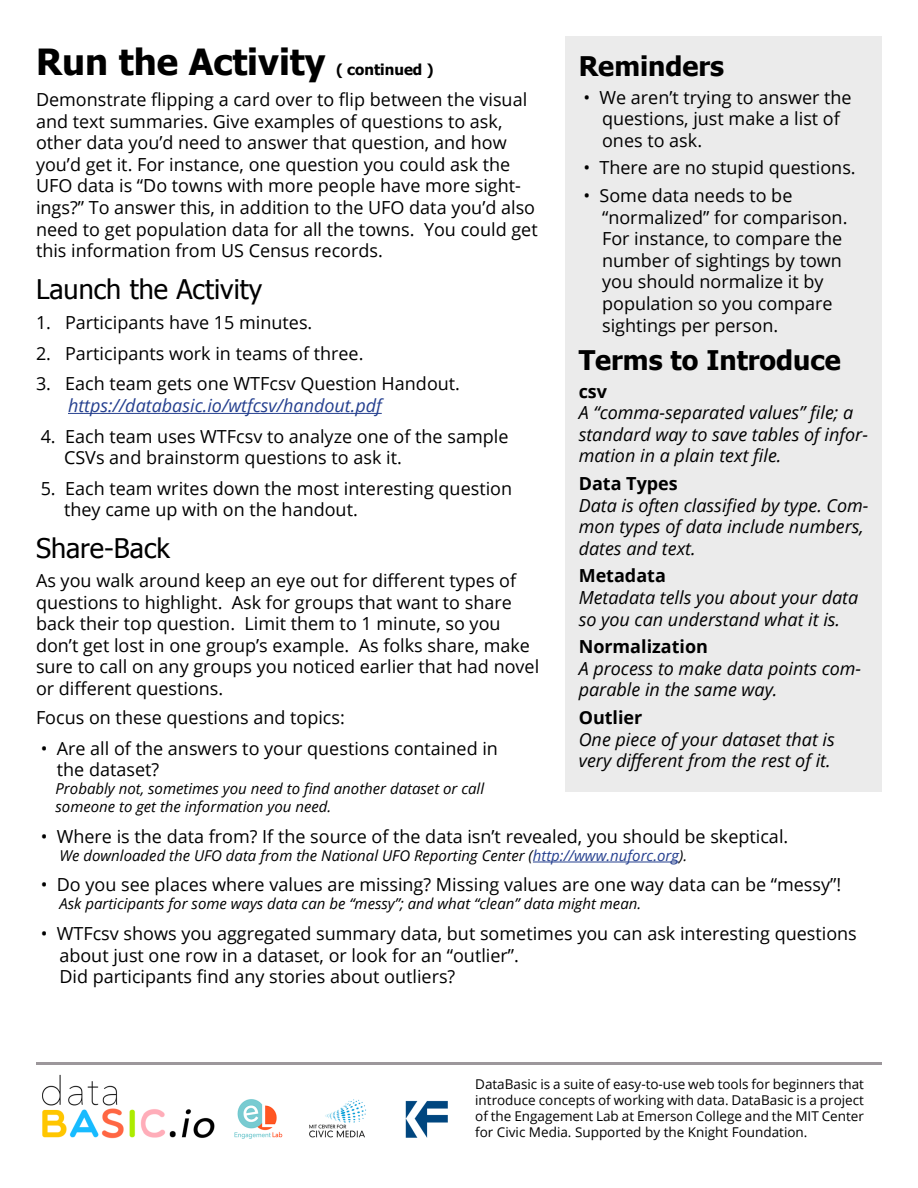
<style>
.page{position:relative;width:918px;height:1188px;background:#fff}
.page>*{position:absolute;margin:0;border:0;box-sizing:border-box;transform-origin:0 0}
.t1{font:700 36px "Tahoma";color:#000}
.t2{font:27px "Tahoma";color:#000}
.t3{font:700 27px "Tahoma";color:#000}
.t4{font:18px/21.6px "Open Sans";color:#000}
.t5{font:italic 18px/21.6px "Open Sans";color:#000}
.t6{font:700 18px "Open Sans";color:#000}
.t7{font:italic 18px "Open Sans";color:#25408f}
.t8{font:italic 15px/18px "Open Sans";color:#000}
.t9{font:700 15px "Tahoma";color:#000}
.t10{font:13.5px/16.2px "Open Sans";color:#000;text-align:justify}
.s1{color:#25408f}
</style>
<div class="page">
<hr style="left:36px;top:1062px;width:846px;height:3px;background:#9c979b">
<img style="left:43px;top:1074px;width:405px;height:65px">
<hr style="left:68px;top:413px;width:314px;height:1px;background:#25408f">
<hr style="left:533px;top:862px;width:146px;height:1px;background:#25408f">
<div style="left:565px;top:37px;width:317px;height:755px;background:#ebebeb"></div>
<h1 class="t1" style="left:36px;top:37px;width:291px">Run the Activity</h1>
<h2 class="t3" style="left:579px;top:47px;width:147px">Reminders</h2>
<p class="t4" style="left:602px;top:86px;width:251px;text-indent:-19px">• We aren’t trying to answer the questions, just make a list of ones to ask.</p>
<p class="t4" style="left:583px;top:157px;width:274px">• There are no stupid questions.</p>
<p class="t4" style="left:602px;top:184px;width:247px;text-indent:-19px">• Some data needs to be “normalized” for comparison.<br>For instance, to compare the number of sightings by town you should normalize it by population so you compare sightings per person.</p>
<h2 class="t3" style="left:579px;top:341px;width:264px">Terms to Introduce</h2>
<p class="t6" style="left:579px;top:378px;width:30px">csv</p>
<p class="t5" style="left:579px;top:401px;width:291px">A “comma-separated values” file; a standard way to save tables of infor&shy;mation in a plain text file.</p>
<p class="t6" style="left:579px;top:471px;width:101px">Data Types</p>
<p class="t5" style="left:579px;top:494px;width:291px">Data is often classified by type. Com&shy;mon types of data include numbers, dates and text.</p>
<p class="t6" style="left:579px;top:563px;width:89px">Metadata</p>
<p class="t5" style="left:579px;top:586px;width:281px">Metadata tells you about your data so you can understand what it is.</p>
<p class="t6" style="left:579px;top:634px;width:131px">Normalization</p>
<p class="t5" style="left:579px;top:657px;width:284px">A process to make data points com&shy;parable in the same way.</p>
<p class="t6" style="left:579px;top:705px;width:65px">Outlier</p>
<p class="t5" style="left:579px;top:728px;width:258px">One piece of your dataset that is very different from the rest of it.</p>
<p class="t9" style="left:336px;top:59px;width:99px">( continued )</p>
<p class="t4" style="left:36px;top:88px;width:503px">Demonstrate flipping a card over to flip between the visual and text summaries. Give examples of questions to ask, other data you’d need to answer that question, and how you’d get it. For instance, one question you could ask the UFO data is “Do towns with more people have more sight&shy;ings?” To answer this, in addition to the UFO data you’d also need to get population data for all the towns. You could get this information from US Census records.</p>
<h2 class="t2" style="left:36px;top:271px;width:228px">Launch the Activity</h2>
<p class="t4" style="left:36px;top:311px;width:278px">1. Participants have 15 minutes.</p>
<p class="t4" style="left:36px;top:342px;width:329px">2. Participants work in teams of three.</p>
<p class="t4" style="left:36px;top:373px;width:426px">3. Each team gets one WTFcsv Question Handout.</p>
<p class="t7" style="left:68px;top:393px;width:315px">https://databasic.io/wtfcsv/handout.pdf</p>
<p class="t4" style="left:64px;top:425px;width:446px;text-indent:-23px">4. Each team uses WTFcsv to analyze one of the sample<br>CSVs and brainstorm questions to ask it.</p>
<p class="t4" style="left:64px;top:477px;width:450px;text-indent:-23px">5. Each team writes down the most interesting question they came up with on the handout.</p>
<h2 class="t2" style="left:36px;top:530px;width:136px">Share-Back</h2>
<p class="t4" style="left:36px;top:569px;width:505px">As you walk around keep an eye out for different types of questions to highlight. Ask for groups that want to share back their top question. Limit them to 1 minute, so you don’t get lost in one group’s example. As folks share, make sure to call on any groups you noticed earlier that had novel or different questions.</p>
<p class="t4" style="left:36px;top:706px;width:310px">Focus on these questions and topics:</p>
<p class="t4" style="left:57px;top:737px;width:443px;text-indent:-16px">• Are all of the answers to your questions contained in the dataset?</p>
<p class="t8" style="left:56px;top:779px;width:430px">Probably not, sometimes you need to find another dataset or call someone to get the information you need.</p>
<p class="t4" style="left:41px;top:825px;width:749px">• Where is the data from? If the source of the data isn’t revealed, you should be skeptical.</p>
<p class="t8" style="left:59px;top:846px;width:629px">We downloaded the UFO data from the National UFO Reporting Center (<span class="s1">http://www.nuforc.org</span>).</p>
<p class="t4" style="left:41px;top:874px;width:802px">• Do you see places where values are missing? Missing values are one way data can be “messy”!</p>
<p class="t8" style="left:59px;top:895px;width:583px">Ask participants for some ways data can be “messy”; and what “clean” data might mean.</p>
<p class="t4" style="left:59px;top:922px;width:799px;text-indent:-19px">• WTFcsv shows you aggregated summary data, but sometimes you can ask interesting questions about just one row in a dataset, or look for an “outlier”.<br>Did participants find any stories about outliers?</p>
<p class="t10" style="left:475px;top:1075px;width:390px">DataBasic is a suite of easy-to-use web tools for beginners that introduce concepts of working with data. DataBasic is a project of the Engagement Lab at Emerson College and the MIT Center for Civic Media. Supported by the Knight Foundation.</p>
</div>
